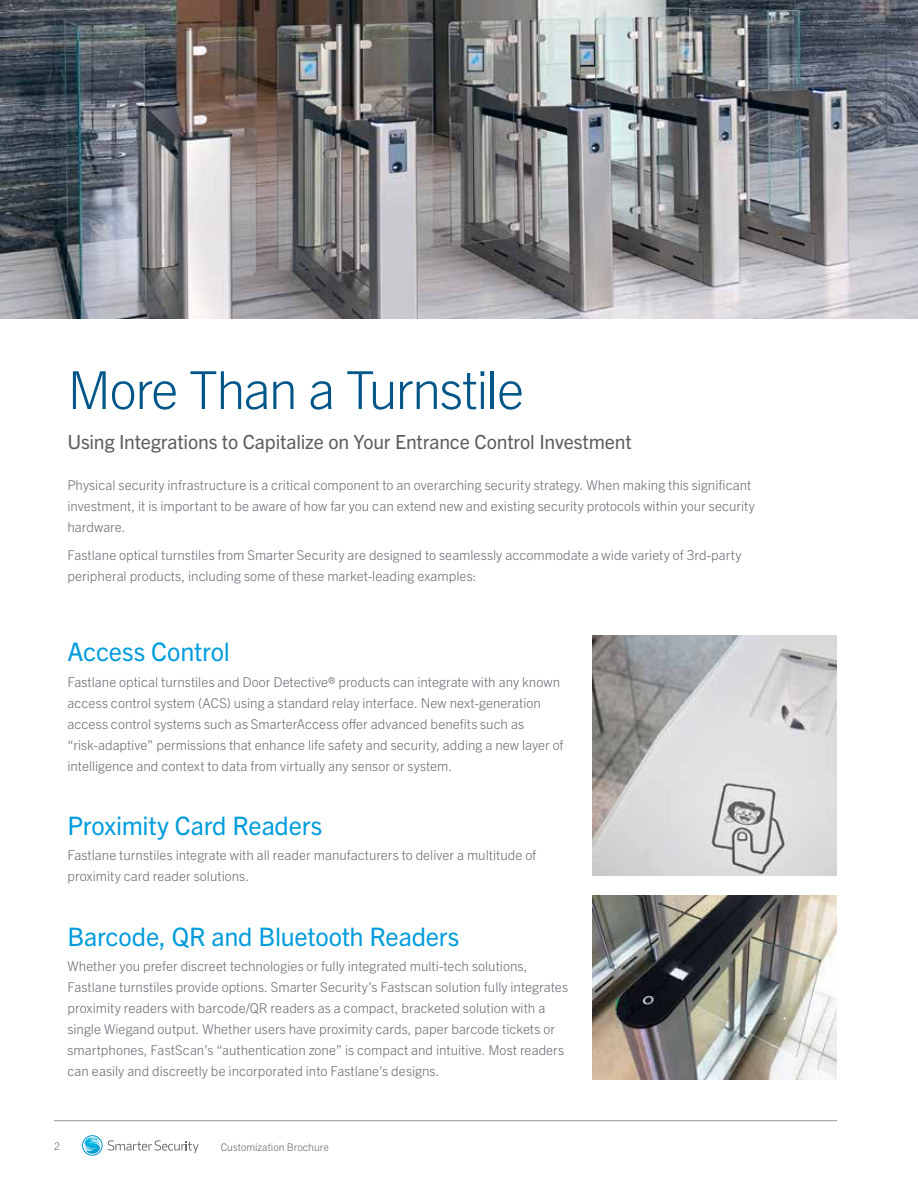
<style>
.page{position:relative;width:918px;height:1188px;background:#fff}
.page>*{position:absolute;margin:0;border:0;box-sizing:border-box;transform-origin:0 0}
.t1{font:300 52.5px "Trade Gothic Next LT Pro";letter-spacing:-.03em;color:#005689}
.t2{font:25.5px "Trade Gothic Next LT Pro";letter-spacing:-.01em;color:#009cdc}
.t3{font:19.5px "Trade Gothic Next LT Pro";letter-spacing:-.01em;color:#5c5c5c}
.t4{font:300 13.5px/21px "Trade Gothic Next LT Pro";letter-spacing:.005em;color:#696b73}
.t5{font:300 10.5px "Trade Gothic Next LT Pro";color:#636466}
</style>
<div class="page">
<hr style="left:54px;top:1120px;width:783px;height:1px;background:#939598">
<svg style="left:82px;top:1135px;width:117px;height:21px"></svg>
<img style="left:0;top:0;width:918px;height:318px">
<img style="left:592px;top:636px;width:245px;height:240px">
<img style="left:592px;top:896px;width:245px;height:184px">
<h1 class="t1" style="left:68px;top:353px;width:458px">More Than a Turnstile</h1>
<h3 class="t3" style="left:68px;top:428px;width:566px">Using Integrations to Capitalize on Your Entrance Control Investment</h3>
<p class="t4" style="left:68px;top:474px;width:689px">Physical security infrastructure is a critical component to an overarching security strategy. When making this significant investment, it is important to be aware of how far you can extend new and existing security protocols within your security hardware.</p>
<p class="t4" style="left:68px;top:543px;width:676px">Fastlane optical turnstiles from Smarter Security are designed to seamlessly accommodate a wide variety of 3rd-party peripheral products, including some of these market-leading examples:</p>
<h2 class="t2" style="left:68px;top:634px;width:164px">Access Control</h2>
<p class="t4" style="left:68px;top:670px;width:498px">Fastlane optical turnstiles and Door Detective® products can integrate with any known access control system (ACS) using a standard relay interface. New next-generation access control systems such as SmarterAccess offer advanced benefits such as “risk-adaptive” permissions that enhance life safety and security, adding a new layer of intelligence and context to data from virtually any sensor or system.</p>
<h2 class="t2" style="left:68px;top:808px;width:256px">Proximity Card Readers</h2>
<p class="t4" style="left:68px;top:844px;width:470px">Fastlane turnstiles integrate with all reader manufacturers to deliver a multitude of proximity card reader solutions.</p>
<h2 class="t2" style="left:68px;top:919px;width:393px">Barcode, QR and Bluetooth Readers</h2>
<p class="t4" style="left:68px;top:954px;width:502px">Whether you prefer discreet technologies or fully integrated multi-tech solutions, Fastlane turnstiles provide options. Smarter Security’s Fastscan solution fully integrates proximity readers with barcode/QR readers as a compact, bracketed solution with a single Wiegand output. Whether users have proximity cards, paper barcode tickets or smartphones, FastScan’s “authentication zone” is compact and intuitive. Most readers can easily and discreetly be incorporated into Fastlane’s designs.</p>
<p class="t5" style="left:54px;top:1139px;width:7px">2</p>
<p class="t5" style="left:221px;top:1140px;width:109px">Customization Brochure</p>
</div>
